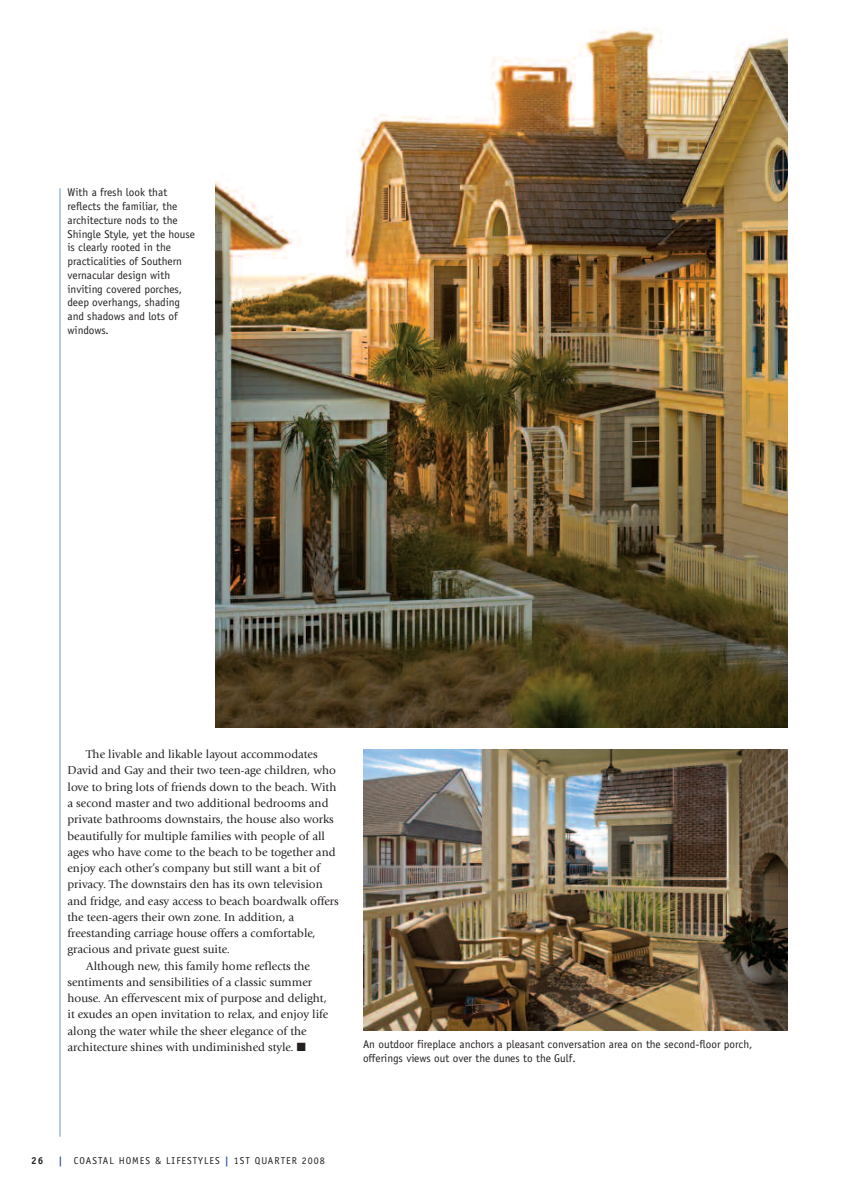
<style>
.page{position:relative;width:855px;height:1193px;background:#fff}
.page>*{position:absolute;margin:0;border:0;box-sizing:border-box;transform-origin:0 0}
.t1{font:11.88px "Giovanni";color:#231f20}
.t2{font:11.25px/13.8px "Officina Sans";color:#231f20}
.t3{font:10px "Officina Sans";letter-spacing:.1em;color:#231f20}
.t4{font:700 10px "Officina Sans";color:#231f20}
.s1{font-weight:700;color:#1e4291}
</style>
<div class="page">
<hr style="left:60px;top:188px;width:1px;height:948px;background:#6796cc">
<img style="left:215px;top:28px;width:573px;height:699px">
<img style="left:363px;top:749px;width:425px;height:281px">
<p class="t2" style="left:68px;top:187px;width:129px">With a fresh look that reflects the familiar, the architecture nods to the<br>Shingle Style, yet the house is clearly rooted in the practicalities of Southern vernacular design with inviting covered porches, deep overhangs, shading and shadows and lots of windows.</p>
<p class="t1" style="left:86px;top:749px;width:233px">The livable and likable layout accommodates</p>
<p class="t1" style="left:68px;top:766px;width:270px">David and Gay and their two teen-age children, who</p>
<p class="t1" style="left:68px;top:782px;width:270px">love to bring lots of friends down to the beach. With</p>
<p class="t1" style="left:68px;top:798px;width:263px">a second master and two additional bedrooms and</p>
<p class="t1" style="left:68px;top:814px;width:268px">private bathrooms downstairs, the house also works</p>
<p class="t1" style="left:68px;top:831px;width:259px">beautifully for multiple families with people of all</p>
<p class="t1" style="left:68px;top:847px;width:270px">ages who have come to the beach to be together and</p>
<p class="t1" style="left:68px;top:863px;width:254px">enjoy each other’s company but still want a bit of</p>
<p class="t1" style="left:68px;top:879px;width:257px">privacy. The downstairs den has its own television</p>
<p class="t1" style="left:68px;top:896px;width:273px">and fridge, and easy access to beach boardwalk offers</p>
<p class="t1" style="left:68px;top:912px;width:228px">the teen-agers their own zone. In addition, a</p>
<p class="t1" style="left:68px;top:928px;width:250px">freestanding carriage house offers a comfortable,</p>
<p class="t1" style="left:68px;top:944px;width:164px">gracious and private guest suite.</p>
<p class="t1" style="left:86px;top:961px;width:225px">Although new, this family home reflects the</p>
<p class="t1" style="left:68px;top:977px;width:246px">sentiments and sensibilities of a classic summer</p>
<p class="t1" style="left:68px;top:993px;width:261px">house. An effervescent mix of purpose and delight,</p>
<p class="t1" style="left:68px;top:1009px;width:262px">it exudes an open invitation to relax, and enjoy life</p>
<p class="t1" style="left:68px;top:1026px;width:241px">along the water while the sheer elegance of the</p>
<p class="t1" style="left:68px;top:1042px;width:240px">architecture shines with undiminished style. ■</p>
<p class="t2" style="left:363px;top:1038px;width:391px">An outdoor fireplace anchors a pleasant conversation area on the second-floor porch, offerings views out over the dunes to the Gulf.</p>
<p class="t4" style="left:31px;top:1156px;width:14px">26</p>
<p class="t3" style="left:58px;top:1156px;width:268px"><span class="s1">|</span> COASTAL HOMES &amp; LIFESTYLES <span class="s1">|</span> 1ST QUARTER 2008</p>
</div>
